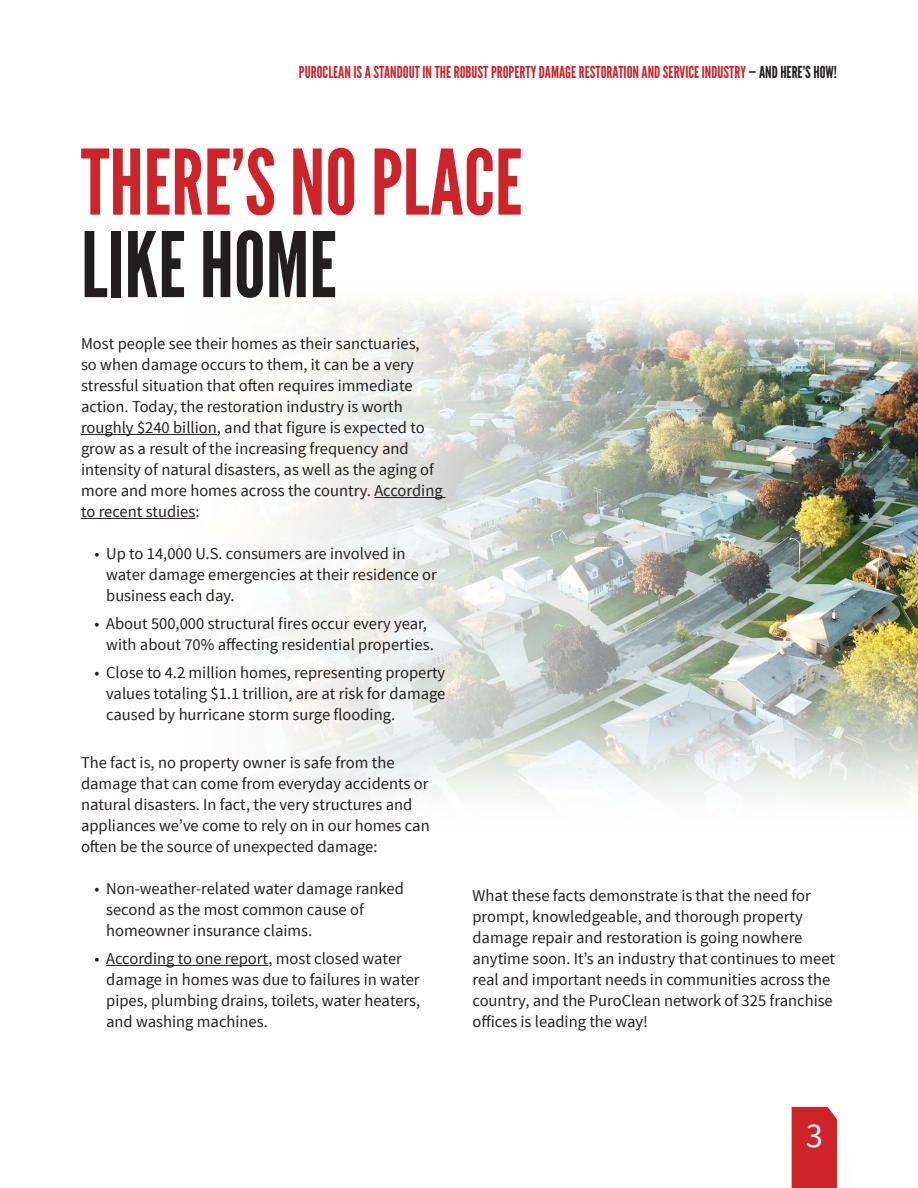
<style>
.page{position:relative;width:918px;height:1188px;background:#fff}
.page>*{position:absolute;margin:0;border:0;box-sizing:border-box;transform-origin:0 0}
.t1{font:90px/82.5px "League Gothic";color:#cf232a}
.t2{font:34.5px "Source Sans Pro";color:#fff}
.t3{font:16.5px/21px "Source Sans Pro";color:#231f20}
.t4{font:16.5px "League Gothic";color:#cf232a}
.s1{color:#231f20}
</style>
<div class="page">
<div style="left:792px;top:1107px;width:45px;height:81px;background:#cf232a"></div>
<img style="left:139px;top:300px;width:779px;height:498px">
<hr style="left:81px;top:434px;width:136px;height:1px;background:#231f20">
<hr style="left:374px;top:497px;width:72px;height:1px;background:#231f20">
<hr style="left:81px;top:518px;width:114px;height:1px;background:#231f20">
<hr style="left:106px;top:965px;width:162px;height:1px;background:#231f20">
<p class="t4" style="left:299px;top:62px;width:540px">PUROCLEAN IS A STANDOUT IN THE ROBUST PROPERTY DAMAGE RESTORATION AND SERVICE INDUSTRY <span class="s1">— AND HERE’S HOW!</span></p>
<p class="t1" style="left:81px;top:142px;width:443px">THERE’S NO PLACE<br><span class="s1">LIKE HOME</span></p>
<p class="t3" style="left:81px;top:334px;width:363px">Most people see their homes as their sanctuaries,<br>so when damage occurs to them, it can be a very stressful situation that often requires immediate action. Today, the restoration industry is worth roughly $240 billion, and that figure is expected to grow as a result of the increasing frequency and intensity of natural disasters, as well as the aging of more and more homes across the country. According to recent studies:</p>
<p class="t3" style="left:106px;top:544px;width:332px;text-indent:-12px">• Up to 14,000 U.S. consumers are involved in water damage emergencies at their residence or business each day.</p>
<p class="t3" style="left:106px;top:613px;width:329px;text-indent:-12px">• About 500,000 structural fires occur every year, with about 70% affecting residential properties.</p>
<p class="t3" style="left:106px;top:662px;width:341px;text-align:justify;text-indent:-12px">• Close to 4.2 million homes, representing property values totaling $1.1 trillion, are at risk for damage caused by hurricane storm surge flooding.</p>
<p class="t3" style="left:81px;top:753px;width:350px">The fact is, no property owner is safe from the damage that can come from everyday accidents or natural disasters. In fact, the very structures and appliances we’ve come to rely on in our homes can often be the source of unexpected damage:</p>
<p class="t3" style="left:106px;top:879px;width:299px;text-indent:-12px">• Non-weather-related water damage ranked second as the most common cause of homeowner insurance claims.</p>
<p class="t3" style="left:106px;top:949px;width:316px;text-indent:-12px">• According to one report, most closed water damage in homes was due to failures in water pipes, plumbing drains, toilets, water heaters, and washing machines.</p>
<p class="t3" style="left:472px;top:885px;width:364px">What these facts demonstrate is that the need for prompt, knowledgeable, and thorough property damage repair and restoration is going nowhere anytime soon. It’s an industry that continues to meet real and important needs in communities across the country, and the PuroClean network of 325 franchise offices is leading the way!</p>
<h2 class="t2" style="left:806px;top:1114px;width:19px">3</h2>
</div>
